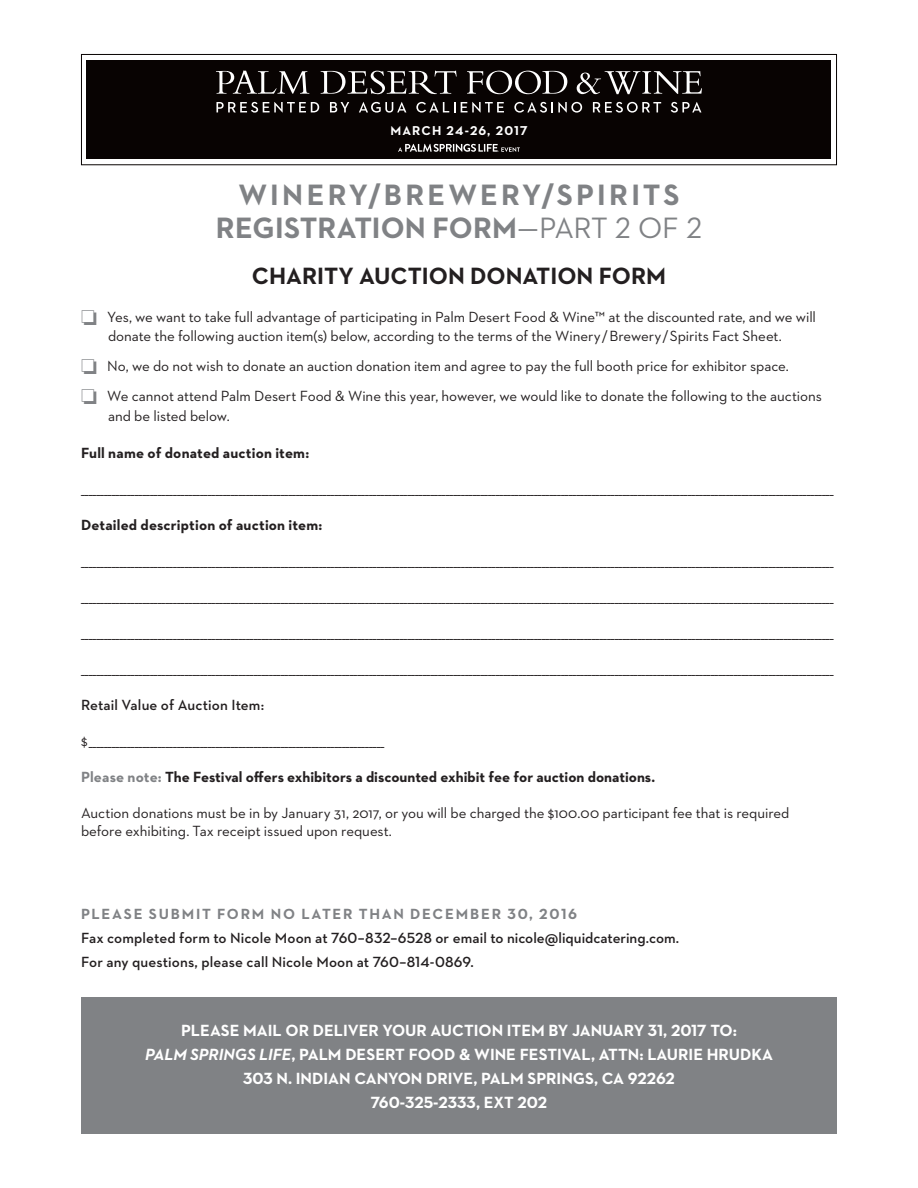
<style>
.page{position:relative;width:918px;height:1188px;background:#fff}
.page>*{position:absolute;margin:0;border:0;box-sizing:border-box;transform-origin:0 0}
.t1{font:700 30px/33px "Neutraface 2 Text";letter-spacing:.07em;color:#808285;text-align:center}
.t2{font:700 24px "Neutraface 2 Text";color:#231f20}
.t3{font:700 16.5px/24px "Neutraface 2 Text";color:#fff;text-align:center}
.t4{font:15px/19.5px "Neutraface 2 Text";letter-spacing:-.005em;color:#231f20}
.t5{font:600 15px/24px "Neutraface 2 Text";letter-spacing:.005em;color:#231f20}
.t6{font:700 15px "Neutraface 2 Text";letter-spacing:.005em;color:#231f20}
.t7{font:700 15px "Neutraface 2 Text";letter-spacing:.115em;color:#808285}
.t8{font:700 13.05px "Neutraface 2 Text";letter-spacing:.09em;color:#fff}
.s1{font-weight:400}
.s2{color:#808285}
.s3{font-style:italic}
</style>
<div class="page">
<div style="left:81px;top:998px;width:756px;height:136px;background:#808285"></div>
<div style="left:81px;top:54px;width:756px;height:111px;border:1px solid #080302"></div>
<div style="left:87px;top:61px;width:744px;height:98px;background:#080302"></div>
<svg style="left:467px;top:71px;width:100px;height:23px"></svg>
<svg style="left:577px;top:71px;width:125px;height:23px"></svg>
<svg style="left:216px;top:71px;width:93px;height:23px"></svg>
<svg style="left:321px;top:71px;width:136px;height:23px"></svg>
<svg style="left:216px;top:102px;width:103px;height:11px"></svg>
<svg style="left:330px;top:102px;width:19px;height:10px"></svg>
<svg style="left:359px;top:102px;width:47px;height:11px"></svg>
<svg style="left:416px;top:102px;width:39px;height:11px"></svg>
<svg style="left:461px;top:102px;width:43px;height:11px"></svg>
<svg style="left:514px;top:102px;width:68px;height:11px"></svg>
<svg style="left:593px;top:102px;width:68px;height:11px"></svg>
<svg style="left:671px;top:102px;width:30px;height:11px"></svg>
<svg style="left:398px;top:144px;width:122px;height:8px"></svg>
<p class="t8" style="left:390px;top:122px;width:139px">MARCH 24-26, 2017</p>
<h1 class="t1" style="left:216px;top:178px;width:488px">WINERY/BREWERY/SPIRITS<br>REGISTRATION FORM<span class="s1">—PART 2 OF 2</span></h1>
<h2 class="t2" style="left:252px;top:261px;width:416px">CHARITY AUCTION DONATION FORM</h2>
<p class="t4" style="left:81px;top:307px;width:737px;text-align:center"><span class="s2">□</span> Yes, we want to take full advantage of participating in Palm Desert Food &amp; Wine™ at the discounted rate, and we will donate the following auction item(s) below, according to the terms of the Winery/Brewery/Spirits Fact Sheet.</p>
<p class="t4" style="left:81px;top:356px;width:710px"><span class="s2">□</span> No, we do not wish to donate an auction donation item and agree to pay the full booth price for exhibitor space.</p>
<p class="t4" style="left:108px;top:386px;width:715px;text-indent:-27px"><span class="s2">□</span> We cannot attend Palm Desert Food &amp; Wine this year, however, we would like to donate the following to the auctions and be listed below.</p>
<p class="t6" style="left:81px;top:444px;width:230px">Full name of donated auction item:</p>
<p class="t4" style="left:81px;top:479px;width:754px">____________________________________________________________________________________________________________________________________________________________________________________________________</p>
<p class="t6" style="left:81px;top:516px;width:243px">Detailed description of auction item:</p>
<p class="t4" style="left:81px;top:551px;width:754px">____________________________________________________________________________________________________________________________________________________________________________________________________</p>
<p class="t4" style="left:81px;top:587px;width:754px">____________________________________________________________________________________________________________________________________________________________________________________________________</p>
<p class="t4" style="left:81px;top:623px;width:754px">____________________________________________________________________________________________________________________________________________________________________________________________________</p>
<p class="t4" style="left:81px;top:659px;width:754px">____________________________________________________________________________________________________________________________________________________________________________________________________</p>
<p class="t5" style="left:81px;top:693px;width:185px">Retail Value of Auction Item:</p>
<p class="t4" style="left:81px;top:731px;width:305px">$_____________________________________________________________________________</p>
<p class="t6" style="left:81px;top:768px;width:576px"><span class="s2">Please note:</span> The Festival offers exhibitors a discounted exhibit fee for auction donations.</p>
<p class="t4" style="left:81px;top:804px;width:710px;line-height:18px">Auction donations must be in by January 31, 2017, or you will be charged the $100.00 participant fee that is required before exhibiting. Tax receipt issued upon request.</p>
<p class="t7" style="left:81px;top:905px;width:498px">PLEASE SUBMIT FORM NO LATER THAN DECEMBER 30, 2016</p>
<p class="t5" style="left:81px;top:926px;width:600px">Fax completed form to Nicole Moon at 760–832–6528 or email to nicole@liquidcatering.com.<br>For any questions, please call Nicole Moon at 760–814-0869.</p>
<p class="t3" style="left:145px;top:1018px;width:629px">PLEASE MAIL OR DELIVER YOUR AUCTION ITEM BY JANUARY 31, 2017 TO:<br><span class="s3">PALM SPRINGS LIFE</span>, PALM DESERT FOOD &amp; WINE FESTIVAL, ATTN: LAURIE HRUDKA 303 N. INDIAN CANYON DRIVE, PALM SPRINGS, CA 92262<br>760-325-2333, EXT 202</p>
</div>
